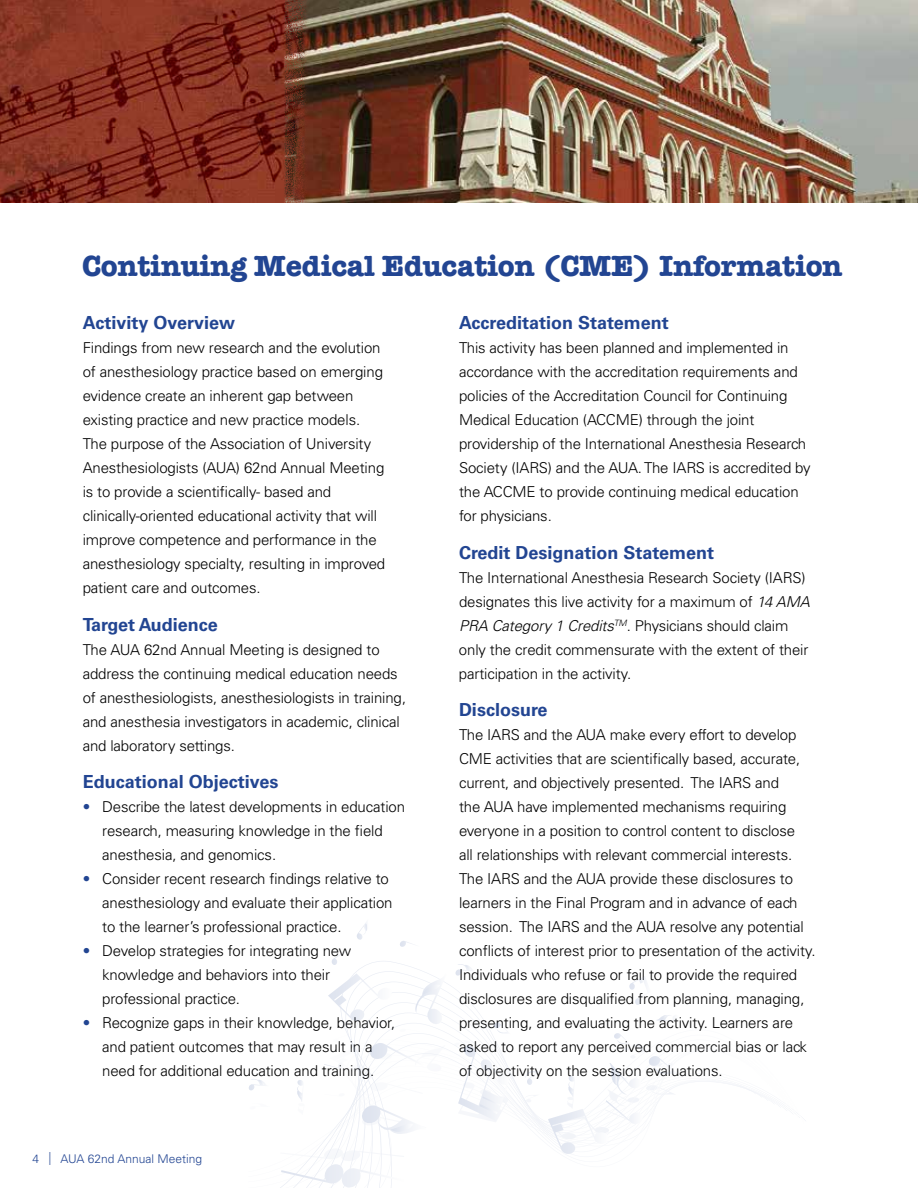
<style>
.page{position:relative;width:918px;height:1188px;background:#fff}
.page>*{position:absolute;margin:0;border:0;box-sizing:border-box;transform-origin:0 0}
.t1{font:700 30px "American Typewriter";letter-spacing:-.01em;color:#224592}
.t2{font:700 18px "Univers LT Std";color:#224592}
.t3{font:300 15px/24px "Univers LT Std";letter-spacing:-.01em;color:#000}
.t4{font:300 12px "Univers LT Std";color:#224592}
.s1{color:#224592}
.s2{font-style:italic}
.s3{font-weight:100;font-stretch:ultra-condensed;font-size:18px}
</style>
<div class="page">
<img style="left:310px;top:0;width:608px;height:202px">
<img style="left:0;top:0;width:310px;height:202px">
<svg style="left:341px;top:961px;width:419px;height:187px"></svg>
<svg style="left:494px;top:1023px;width:17px;height:11px"></svg>
<svg style="left:629px;top:976px;width:22px;height:29px"></svg>
<svg style="left:454px;top:1040px;width:55px;height:82px"></svg>
<svg style="left:400px;top:941px;width:12px;height:6px"></svg>
<svg style="left:324px;top:973px;width:123px;height:99px"></svg>
<svg style="left:656px;top:1014px;width:23px;height:7px"></svg>
<svg style="left:357px;top:923px;width:10px;height:17px"></svg>
<svg style="left:548px;top:1033px;width:131px;height:121px"></svg>
<svg style="left:297px;top:1080px;width:6px;height:21px"></svg>
<svg style="left:361px;top:1105px;width:65px;height:32px"></svg>
<svg style="left:280px;top:1148px;width:112px;height:40px"></svg>
<svg style="left:332px;top:954px;width:16px;height:11px"></svg>
<svg style="left:455px;top:964px;width:21px;height:12px"></svg>
<svg style="left:249px;top:1079px;width:16px;height:12px"></svg>
<svg style="left:525px;top:1071px;width:16px;height:14px"></svg>
<h1 class="t1" style="left:82px;top:240px;width:762px">Continuing Medical Education (CME) Information</h1>
<p class="t2" style="left:83px;top:312px;width:154px">Activity Overview</p>
<p class="t3" style="left:83px;top:336px;width:304px">Findings from new research and the evolution of anesthesiology practice based on emerging evidence create an inherent gap between existing practice and new practice models.<br>The purpose of the Association of University Anesthesiologists (AUA) 62nd Annual Meeting is to provide a scientifically- based and clinically-oriented educational activity that will improve competence and performance in the anesthesiology specialty, resulting in improved patient care and outcomes.</p>
<p class="t2" style="left:83px;top:614px;width:137px">Target Audience</p>
<p class="t3" style="left:83px;top:637px;width:325px">The AUA 62nd Annual Meeting is designed to address the continuing medical education needs of anesthesiologists, anesthesiologists in training, and anesthesia investigators in academic, clinical and laboratory settings.</p>
<p class="t2" style="left:83px;top:771px;width:197px">Educational Objectives</p>
<p class="t3" style="left:102px;top:795px;width:304px;text-indent:-19px"><span class="s1">•</span> Describe the latest developments in education research, measuring knowledge in the field anesthesia, and genomics.</p>
<p class="t3" style="left:102px;top:867px;width:292px;text-indent:-19px"><span class="s1">•</span> Consider recent research findings relative to anesthesiology and evaluate their application to the learner’s professional practice.</p>
<p class="t3" style="left:102px;top:939px;width:251px;text-indent:-19px"><span class="s1">•</span> Develop strategies for integrating new knowledge and behaviors into their professional practice.</p>
<p class="t3" style="left:83px;top:1011px;width:314px;text-align:center"><span class="s1">•</span> Recognize gaps in their knowledge, behavior, and patient outcomes that may result in a<br>need for additional education and training.</p>
<p class="t2" style="left:459px;top:312px;width:211px">Accreditation Statement</p>
<p class="t3" style="left:459px;top:336px;width:353px">This activity has been planned and implemented in accordance with the accreditation requirements and policies of the Accreditation Council for Continuing Medical Education (ACCME) through the joint providership of the International Anesthesia Research Society (IARS) and the AUA. The IARS is accredited by the ACCME to provide continuing medical education for physicians.</p>
<p class="t2" style="left:459px;top:542px;width:257px">Credit Designation Statement</p>
<p class="t3" style="left:459px;top:565px;width:352px">The International Anesthesia Research Society (IARS) designates this live activity for a maximum of <span class="s2">14 AMA PRA Category 1 Credits</span><sup>TM</sup>. Physicians should claim only the credit commensurate with the extent of their participation in the activity.</p>
<p class="t2" style="left:459px;top:699px;width:90px">Disclosure</p>
<p class="t3" style="left:459px;top:723px;width:358px">The IARS and the AUA make every effort to develop CME activities that are scientifically based, accurate, current, and objectively presented. The IARS and<br>the AUA have implemented mechanisms requiring everyone in a position to control content to disclose<br>all relationships with relevant commercial interests.<br>The IARS and the AUA provide these disclosures to learners in the Final Program and in advance of each session. The IARS and the AUA resolve any potential conflicts of interest prior to presentation of the activity.<br>Individuals who refuse or fail to provide the required disclosures are disqualified from planning, managing, presenting, and evaluating the activity. Learners are asked to report any perceived commercial bias or lack of objectivity on the session evaluations.</p>
<p class="t4" style="left:32px;top:1152px;width:171px">4 <span class="s3">l</span> AUA 62nd Annual Meeting</p>
</div>
